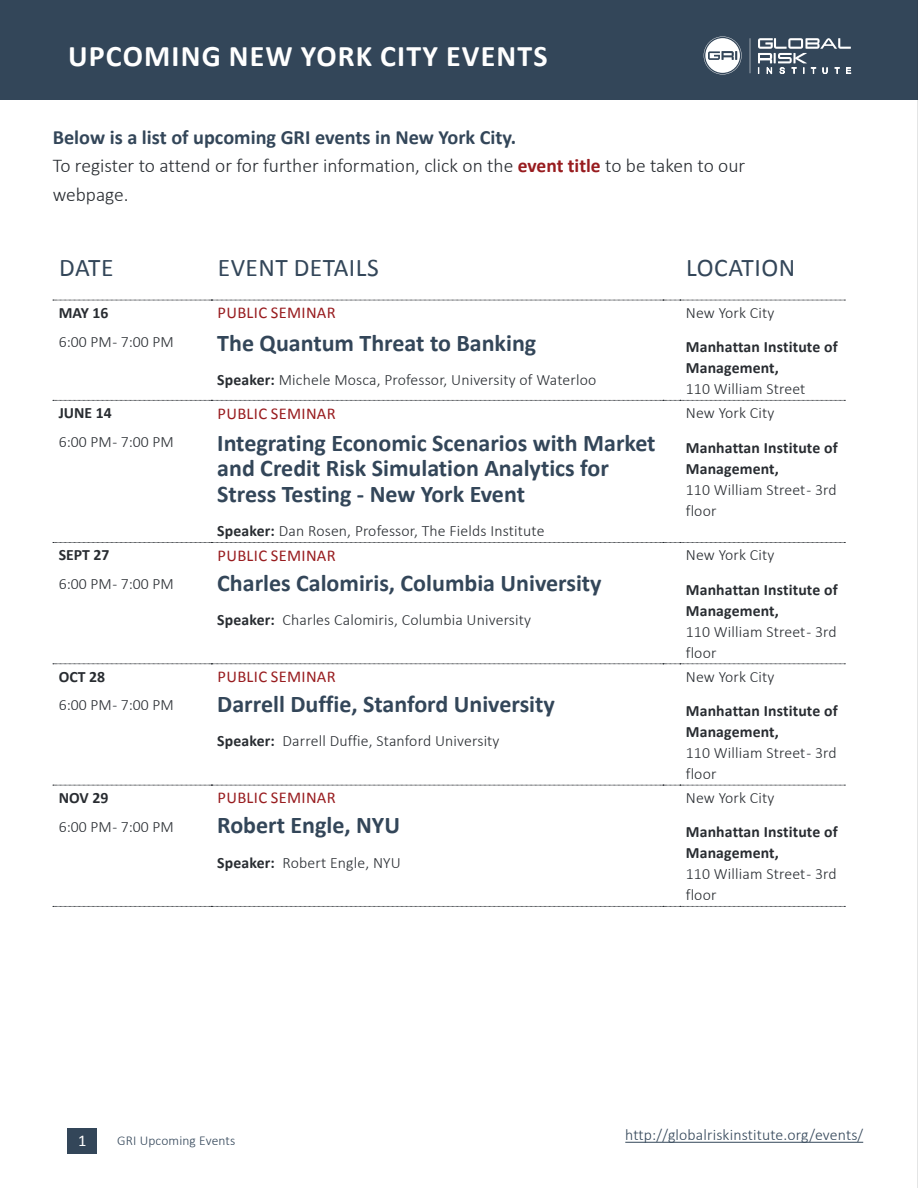
<style>
.page{position:relative;width:918px;height:1188px;background:#fff}
.page>*{position:absolute;margin:0;border:0;box-sizing:border-box;transform-origin:0 0}
.Section_Title{font:700 30px "Calibri";letter-spacing:.04em;color:#fff}
.Cover-_Subheader{font:25.5px "Calibri";letter-spacing:.02em;color:#334659}
.Section_Sub-sub_head{font:700 24px/25.5px "Calibri";color:#334659}
.Event_title{font:700 24px "Calibri";color:#334659}
.Intro_text{font:700 20.25px "Calibri";color:#334659}
.Intro_text-2{font:300 19.5px/28.5px "Calibri";color:#282c31}
.Category_Label{font:16.5px "Calibri";letter-spacing:.02em;color:#981c1f}
.Normal_text{font:16.5px "Calibri";letter-spacing:.02em;color:#981c1f}
.Category_Label-2{font:16.5px "Calibri";color:#fff}
.Normal_text-2{font:700 15.75px/21px "Calibri";letter-spacing:.01em;color:#282c31}
.Normal_text-3{font:300 15.75px "Calibri";letter-spacing:.01em;color:#282c31}
.Time{font:300 15.75px "Calibri";color:#282c31}
.Normal_text_indented{font:300 15.75px "Calibri";letter-spacing:.01em;color:#334659}
.Time-2{font:700 15.75px "Calibri";color:#282c31}
.Date{font:700 15.75px "Calibri";color:#282c31}
.t1{font:300 13.5px "Calibri";letter-spacing:.01em;color:#334659}
.s1{font-weight:700;color:#981c1f}
.s2{font-weight:300}
.s3{font-weight:700}
</style>
<div class="page">
<div style="left:68px;top:1129px;width:29px;height:25px;background:#334659"></div>
<div style="left:0;top:0;width:918px;height:99px;background:#334659"></div>
<svg style="left:750px;top:38px;width:1px;height:35px"></svg>
<svg style="left:704px;top:36px;width:38px;height:39px"></svg>
<svg style="left:758px;top:38px;width:93px;height:36px"></svg>
<hr style="left:917px;top:0;width:1px;height:1188px;background:#282c31">
<svg style="left:53px;top:300px;width:792px;height:1px"></svg>
<svg style="left:53px;top:400px;width:792px;height:1px"></svg>
<svg style="left:53px;top:542px;width:792px;height:1px"></svg>
<svg style="left:53px;top:664px;width:792px;height:1px"></svg>
<svg style="left:53px;top:785px;width:792px;height:1px"></svg>
<svg style="left:53px;top:906px;width:792px;height:1px"></svg>
<hr style="left:625px;top:1142px;width:238px;height:1px;background:#334659">
<p class="Section_Title" style="left:68px;top:37px;width:481px">UPCOMING NEW YORK CITY EVENTS</p>
<p class="Intro_text" style="left:53px;top:124px;width:465px">Below is a list of upcoming GRI events in New York City.</p>
<p class="Intro_text-2" style="left:53px;top:151px;width:694px">To register to attend or for further information, click on the <span class="s1">event title</span> to be taken to our webpage.</p>
<p class="Cover-_Subheader" style="left:59px;top:251px;width:56px">DATE</p>
<p class="Cover-_Subheader" style="left:218px;top:251px;width:162px">EVENT DETAILS</p>
<p class="Cover-_Subheader" style="left:686px;top:251px;width:110px">LOCATION</p>
<p class="Date" style="left:59px;top:303px;width:51px">MAY 16</p>
<p class="Time" style="left:59px;top:332px;width:117px">6:00 PM - 7:00 PM</p>
<p class="Normal_text-3" style="left:686px;top:303px;width:90px">New York City</p>
<p class="Normal_text-2" style="left:686px;top:337px;width:154px">Manhattan Institute of<br>Management,<br><span class="s2">110 William Street</span></p>
<p class="Normal_text" style="left:218px;top:303px;width:120px">PUBLIC SEMINAR</p>
<p class="Section_Sub-sub_head" style="left:217px;top:330px;width:321px">The Quantum Threat to Banking</p>
<p class="Normal_text-3" style="left:217px;top:370px;width:381px"><span class="s3">Speaker:</span> Michele Mosca, Professor, University of Waterloo</p>
<p class="Date" style="left:59px;top:403px;width:55px">JUNE 14</p>
<p class="Time" style="left:59px;top:432px;width:117px">6:00 PM - 7:00 PM</p>
<p class="Normal_text" style="left:218px;top:403px;width:120px">PUBLIC SEMINAR</p>
<p class="Section_Sub-sub_head" style="left:217px;top:430px;width:440px">Integrating Economic Scenarios with Market and Credit Risk Simulation Analytics for<br>Stress Testing - New York Event</p>
<p class="Normal_text-3" style="left:217px;top:521px;width:329px"><span class="s3">Speaker:</span> Dan Rosen, Professor, The Fields Institute</p>
<p class="Normal_text-3" style="left:686px;top:403px;width:90px">New York City</p>
<p class="Normal_text-2" style="left:686px;top:437px;width:154px">Manhattan Institute of<br>Management,<br><span class="s2">110 William Street - 3rd floor</span></p>
<p class="Time-2" style="left:59px;top:545px;width:52px">SEPT 27</p>
<p class="Time" style="left:59px;top:574px;width:117px">6:00 PM - 7:00 PM</p>
<p class="Category_Label" style="left:218px;top:545px;width:120px">PUBLIC SEMINAR</p>
<p class="Event_title" style="left:217px;top:567px;width:386px">Charles Calomiris, Columbia University</p>
<p class="Normal_text-3" style="left:217px;top:610px;width:315px"><span class="s3">Speaker:</span> Charles Calomiris, Columbia University</p>
<p class="Normal_text-3" style="left:686px;top:545px;width:90px">New York City</p>
<p class="Normal_text-2" style="left:686px;top:579px;width:154px">Manhattan Institute of<br>Management,<br><span class="s2">110 William Street - 3rd floor</span></p>
<p class="Time-2" style="left:59px;top:666px;width:48px">OCT 28</p>
<p class="Time" style="left:59px;top:695px;width:117px">6:00 PM - 7:00 PM</p>
<p class="Category_Label" style="left:218px;top:666px;width:120px">PUBLIC SEMINAR</p>
<p class="Event_title" style="left:217px;top:689px;width:339px">Darrell Duffie, Stanford University</p>
<p class="Normal_text-3" style="left:217px;top:732px;width:284px"><span class="s3">Speaker:</span> Darrell Duffie, Stanford University</p>
<p class="Normal_text-3" style="left:686px;top:667px;width:90px">New York City</p>
<p class="Normal_text-2" style="left:686px;top:700px;width:154px">Manhattan Institute of<br>Management,<br><span class="s2">110 William Street - 3rd floor</span></p>
<p class="Time-2" style="left:59px;top:788px;width:51px">NOV 29</p>
<p class="Time" style="left:59px;top:817px;width:117px">6:00 PM - 7:00 PM</p>
<p class="Category_Label" style="left:218px;top:788px;width:120px">PUBLIC SEMINAR</p>
<p class="Event_title" style="left:217px;top:810px;width:184px">Robert Engle, NYU</p>
<p class="Normal_text-3" style="left:217px;top:853px;width:185px"><span class="s3">Speaker:</span> Robert Engle, NYU</p>
<p class="Normal_text-3" style="left:686px;top:788px;width:90px">New York City</p>
<p class="Normal_text-2" style="left:686px;top:822px;width:154px">Manhattan Institute of<br>Management,<br><span class="s2">110 William Street - 3rd floor</span></p>
<p class="Category_Label-2" style="left:78px;top:1130px;width:10px">1</p>
<p class="t1" style="left:117px;top:1132px;width:120px">GRI Upcoming Events</p>
<p class="Normal_text_indented" style="left:625px;top:1125px;width:239px">http://globalriskinstitute.org/events/</p>
</div>
